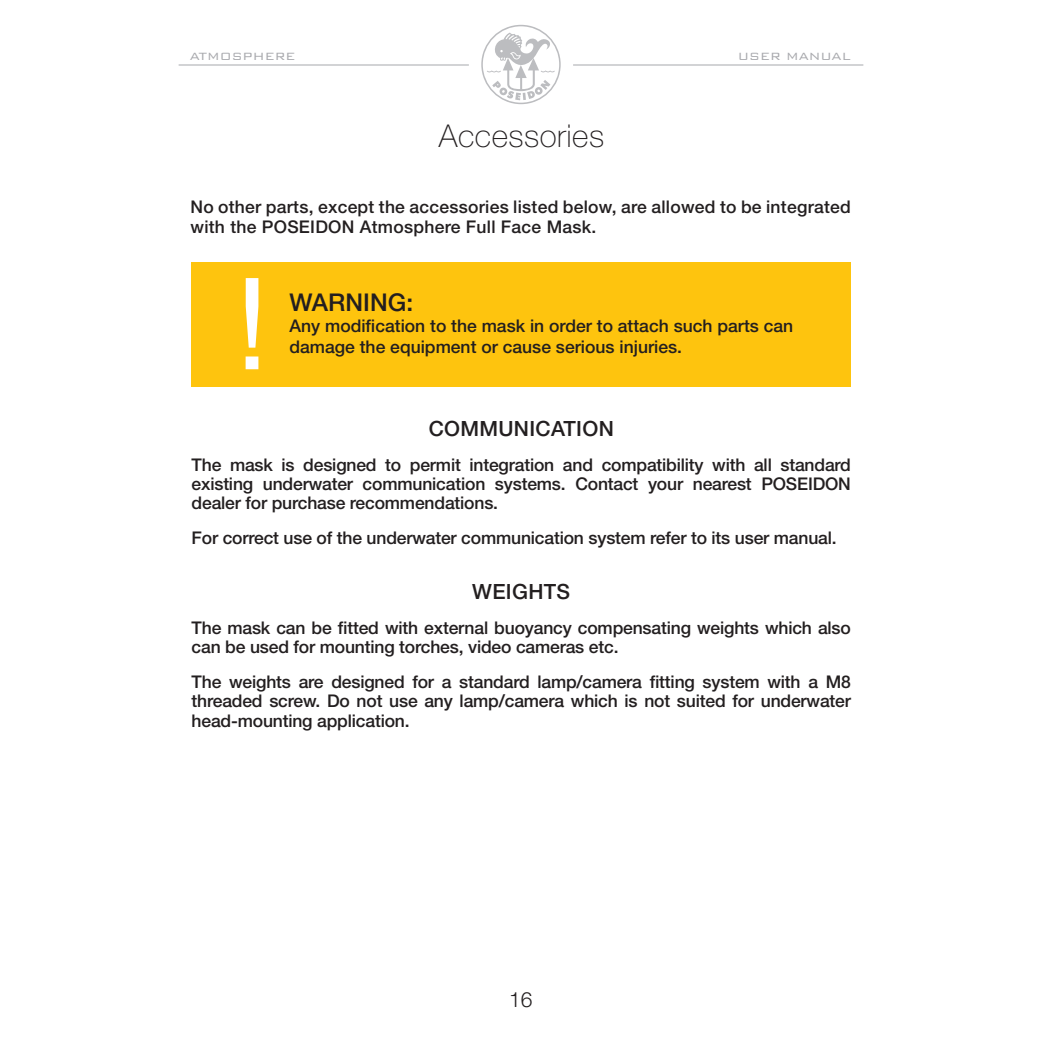
<style>
.page{position:relative;width:1042px;height:1042px;background:#fff}
.page>*{position:absolute;margin:0;border:0;box-sizing:border-box;transform-origin:0 0}
.Chapter-body_10_14{font:100 31.5px "Helvetica Neue LT Std";letter-spacing:.015em;color:#231f20}
.Alert_Box{font:500 24.5px "Helvetica Neue LT Std";color:#231f20}
.Body_Text{font:500 21px "Helvetica Neue LT Std";letter-spacing:.015em;color:#231f20}
.t1{font:300 21px "Helvetica Neue LT Std";color:#231f20}
.Body_Text-2{font:500 17.5px/19.2px "Helvetica Neue LT Std";letter-spacing:-.01em;color:#231f20}
.Body_Text-3{font:500 17.5px/19.2px "Helvetica Neue LT Std";letter-spacing:.015em;color:#231f20}
.t2{font:300 14px "Bank Gothic BT";color:#a8a9ad}
</style>
<div class="page">
<svg style="left:481px;top:25px;width:80px;height:79px"></svg>
<hr style="left:179px;top:64px;width:290px;height:2px;background:#bcbdc0">
<hr style="left:573px;top:64px;width:290px;height:2px;background:#bcbdc0">
<div style="left:191px;top:263px;width:660px;height:124px;background:#fec40e"></div>
<svg style="left:246px;top:278px;width:12px;height:91px"></svg>
<p class="t2" style="left:190px;top:49px;width:107px">ATMOSPHERE</p>
<p class="t2" style="left:738px;top:49px;width:115px">USER MANUAL</p>
<p class="Chapter-body_10_14" style="left:439px;top:117px;width:167px">Accessories</p>
<p class="Body_Text-3" style="left:190px;top:197px;width:662px">No other parts, except the accessories listed below, are allowed to be integrated with the POSEIDON Atmosphere Full Face Mask.</p>
<p class="Alert_Box" style="left:289px;top:288px;width:125px">WARNING:</p>
<p class="Body_Text-2" style="left:289px;top:315px;width:505px;line-height:21px">Any modification to the mask in order to attach such parts can damage the equipment or cause serious injuries.</p>
<p class="Body_Text" style="left:429px;top:416px;width:187px">COMMUNICATION</p>
<p class="Body_Text-2" style="left:192px;top:455px;width:661px;text-align:justify">The mask is designed to permit integration and compatibility with all standard existing underwater communication systems. Contact your nearest POSEIDON dealer for purchase recommendations.</p>
<p class="Body_Text-2" style="left:192px;top:528px;width:646px">For correct use of the underwater communication system refer to its user manual.</p>
<p class="Body_Text" style="left:472px;top:579px;width:99px">WEIGHTS</p>
<p class="Body_Text-2" style="left:192px;top:618px;width:661px">The mask can be fitted with external buoyancy compensating weights which also can be used for mounting torches, video cameras etc.</p>
<p class="Body_Text-2" style="left:192px;top:672px;width:661px;text-align:justify">The weights are designed for a standard lamp/camera fitting system with a M8 threaded screw. Do not use any lamp/camera which is not suited for underwater head-mounting application.</p>
<p class="t1" style="left:509px;top:987px;width:25px">16</p>
</div>
